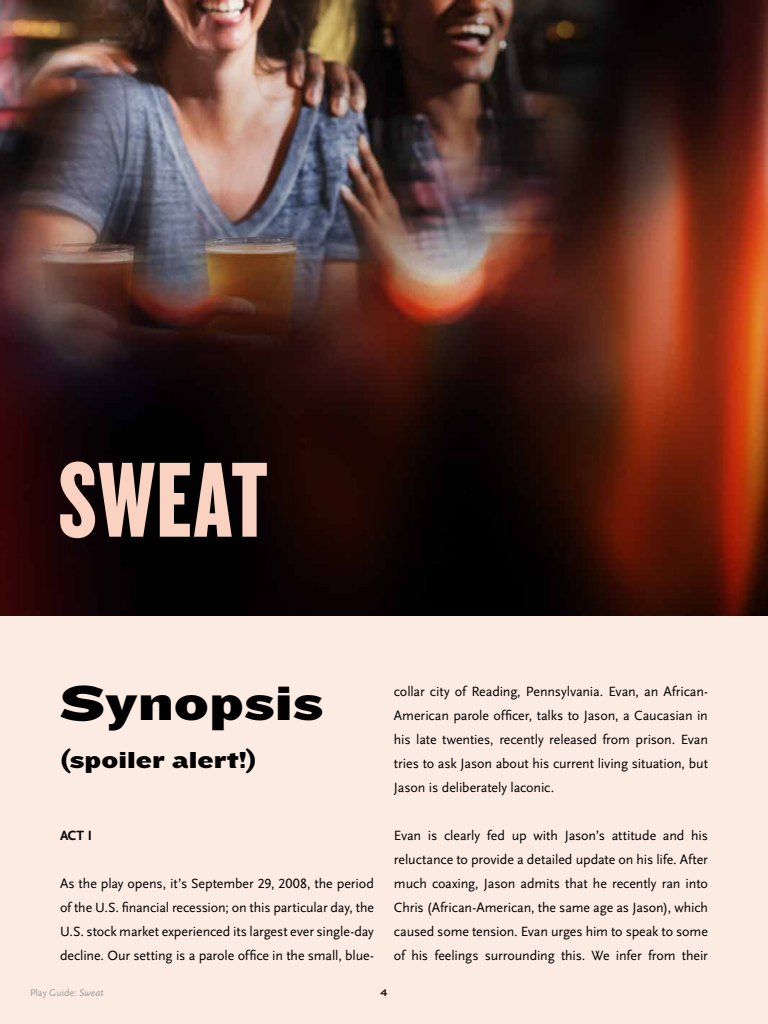
<style>
.page{position:relative;width:768px;height:1024px;background:#fcebe3}
.page>*{position:absolute;margin:0;border:0;box-sizing:border-box;transform-origin:0 0}
.t1{font:110.9px "Knockout 68 Full Featherwt";letter-spacing:.02em;color:#fad2c2}
.t2{font:50px "Knockout 74 Full Sumo";color:#000}
.t3{font:24px "Knockout 74 Full Sumo";color:#000}
.t4{font:14px/24px "Scala Sans LF";letter-spacing:-.01em;color:#000;text-align:justify}
.t5{font:700 14px "Scala Sans LF";color:#000}
.t6{font:10px "Scala Sans LF";color:#999}
.t7{font:10px "Knockout 34 Junior Sumo";color:#000}
.s1{font-style:italic}
</style>
<div class="page">
<img style="left:0;top:0;width:768px;height:616px">
<h1 class="t1" style="left:59px;top:433px;width:210px">SWEAT</h1>
<h2 class="t2" style="left:60px;top:667px;width:265px">Synopsis</h2>
<h3 class="t3" style="left:60px;top:742px;width:198px">(spoiler alert!)</h3>
<p class="t5" style="left:60px;top:828px;width:33px">ACT I</p>
<p class="t4" style="left:60px;top:872px;width:316px">As the play opens, it’s September 29, 2008, the period of the U.S. financial recession; on this particular day, the U.S. stock market experienced its largest ever single-day decline. Our setting is a parole office in the small, blue-</p>
<p class="t4" style="left:394px;top:680px;width:316px">collar city of Reading, Pennsylvania. Evan, an African-American parole officer, talks to Jason, a Caucasian in his late twenties, recently released from prison. Evan tries to ask Jason about his current living situation, but Jason is deliberately laconic.</p>
<p class="t4" style="left:394px;top:824px;width:316px">Evan is clearly fed up with Jason’s attitude and his reluctance to provide a detailed update on his life. After much coaxing, Jason admits that he recently ran into Chris (African-American, the same age as Jason), which caused some tension. Evan urges him to speak to some of his feelings surrounding this. We infer from their</p>
<p class="t6" style="left:30px;top:987px;width:75px">Play Guide: <span class="s1">Sweat</span></p>
<p class="t7" style="left:380px;top:985px;width:9px">4</p>
</div>
